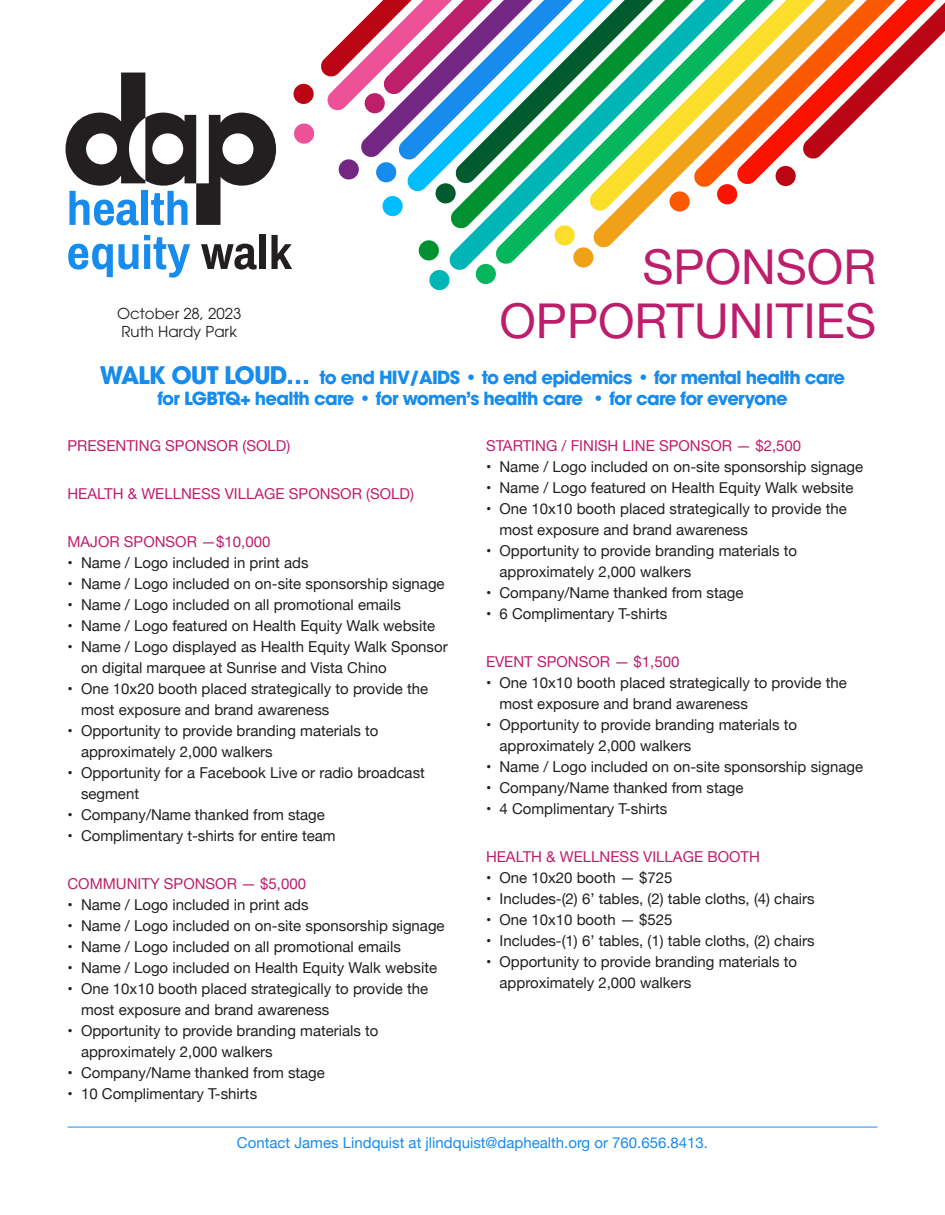
<style>
.page{position:relative;width:945px;height:1215px;background:#fff}
.page>*{position:absolute;margin:0;border:0;box-sizing:border-box;transform-origin:0 0}
.t1{font:48px/54px "Helvetica Neue";color:#bd1e6c;text-align:right}
.t2{font:700 47.1px "Archivo Narrow";color:#178ced;scale:1.09 1}
.t3{font:700 18px/21.8px "ITC Avant Garde Pro";letter-spacing:-.04em;color:#178ced;text-align:center}
.t4{font:15px/21px "Helvetica Neue";color:#231f20}
.t5{font:15px "Helvetica Neue";color:#bd1e6c}
.t6{font:15px "Helvetica Neue";color:#188bec}
.t7{font:15px/18px "ITC Avant Garde Pro";color:#231f20}
.s1{color:#231f20}
.s2{font-size:24px}
</style>
<div class="page">
<hr style="left:68px;top:1127px;width:810px;height:1px;background:#188bec">
<svg style="left:66px;top:73px;width:210px;height:152px"></svg>
<div style="left:293px;top:84px;width:21px;height:20px;background:#ba0514;border-radius:50%"></div>
<div style="left:294px;top:123px;width:20px;height:21px;background:#ed5299;border-radius:50%"></div>
<svg style="left:321px;top:23px;width:76px;height:160px"></svg>
<svg style="left:360px;top:0;width:38px;height:158px"></svg>
<div style="left:339px;top:159px;width:20px;height:21px;background:#732682;border-radius:50%"></div>
<div style="left:376px;top:162px;width:20px;height:20px;background:#178ced;border-radius:50%"></div>
<svg style="left:398px;top:0;width:9px;height:160px"></svg>
<div style="left:382px;top:196px;width:21px;height:20px;background:#00bdff;border-radius:50%"></div>
<svg style="left:407px;top:0;width:42px;height:191px"></svg>
<div style="left:435px;top:183px;width:21px;height:21px;background:#005c2e;border-radius:50%"></div>
<div style="left:419px;top:240px;width:20px;height:21px;background:#009130;border-radius:50%"></div>
<div style="left:429px;top:270px;width:21px;height:20px;background:#00b5b5;border-radius:50%"></div>
<svg style="left:449px;top:0;width:47px;height:271px"></svg>
<div style="left:476px;top:264px;width:20px;height:20px;background:#05b65c;border-radius:50%"></div>
<svg style="left:495px;top:0;width:94px;height:265px"></svg>
<div style="left:573px;top:247px;width:21px;height:21px;background:#f0a117;border-radius:50%"></div>
<svg style="left:593px;top:212px;width:50px;height:36px"></svg>
<div style="left:554px;top:225px;width:21px;height:21px;background:#fade29;border-radius:50%"></div>
<svg style="left:589px;top:0;width:149px;height:212px"></svg>
<div style="left:669px;top:191px;width:21px;height:21px;background:#fa5900;border-radius:50%"></div>
<svg style="left:693px;top:0;width:252px;height:188px"></svg>
<p class="t2" style="left:67px;top:175px;width:115px">health</p>
<p class="t2" style="left:67px;top:220px;width:208px">equity <span class="s1">walk</span></p>
<p class="t7" style="left:117px;top:305px;width:126px">October 28, 2023<br>Ruth Hardy Park</p>
<p class="t1" style="left:499px;top:242px;width:378px">SPONSOR<br>OPPORTUNITIES</p>
<p class="t3" style="left:100px;top:366px;width:747px"><span class="s2">WALK OUT LOUD…</span> to end HIV/AIDS • to end epidemics • for mental health care for LGBTQ+ health care • for women’s health care • for care for everyone</p>
<p class="t5" style="left:68px;top:435px;width:224px">PRESENTING SPONSOR (SOLD)</p>
<p class="t5" style="left:68px;top:483px;width:348px">HEALTH &amp; WELLNESS VILLAGE SPONSOR (SOLD)</p>
<p class="t5" style="left:68px;top:531px;width:204px">MAJOR SPONSOR —$10,000</p>
<p class="t4" style="left:68px;top:553px;width:243px">• Name / Logo included in print ads</p>
<p class="t4" style="left:68px;top:574px;width:379px">• Name / Logo included on on-site sponsorship signage</p>
<p class="t4" style="left:68px;top:595px;width:335px">• Name / Logo included on all promotional emails</p>
<p class="t4" style="left:68px;top:616px;width:369px">• Name / Logo featured on Health Equity Walk website</p>
<p class="t4" style="left:81px;top:637px;width:368px;text-indent:-14px">• Name / Logo displayed as Health Equity Walk Sponsor on digital marquee at Sunrise and Vista Chino</p>
<p class="t4" style="left:81px;top:679px;width:349px;text-indent:-14px">• One 10x20 booth placed strategically to provide the most exposure and brand awareness</p>
<p class="t4" style="left:81px;top:721px;width:299px;text-indent:-14px">• Opportunity to provide branding materials to approximately 2,000 walkers</p>
<p class="t4" style="left:81px;top:763px;width:345px;text-indent:-14px">• Opportunity for a Facebook Live or radio broadcast segment</p>
<p class="t4" style="left:68px;top:805px;width:259px">• Company/Name thanked from stage</p>
<p class="t4" style="left:68px;top:826px;width:270px">• Complimentary t-shirts for entire team</p>
<p class="t5" style="left:68px;top:873px;width:240px">COMMUNITY SPONSOR — $5,000</p>
<p class="t4" style="left:68px;top:895px;width:243px">• Name / Logo included in print ads</p>
<p class="t4" style="left:68px;top:916px;width:379px">• Name / Logo included on on-site sponsorship signage</p>
<p class="t4" style="left:68px;top:937px;width:335px">• Name / Logo included on all promotional emails</p>
<p class="t4" style="left:68px;top:958px;width:371px">• Name / Logo included on Health Equity Walk website</p>
<p class="t4" style="left:81px;top:979px;width:349px;text-indent:-14px">• One 10x10 booth placed strategically to provide the most exposure and brand awareness</p>
<p class="t4" style="left:81px;top:1021px;width:299px;text-indent:-14px">• Opportunity to provide branding materials to approximately 2,000 walkers</p>
<p class="t4" style="left:68px;top:1063px;width:259px">• Company/Name thanked from stage</p>
<p class="t4" style="left:68px;top:1084px;width:191px">• 10 Complimentary T-shirts</p>
<p class="t5" style="left:486px;top:435px;width:317px">STARTING / FINISH LINE SPONSOR — $2,500</p>
<p class="t4" style="left:486px;top:457px;width:379px">• Name / Logo included on on-site sponsorship signage</p>
<p class="t4" style="left:486px;top:478px;width:369px">• Name / Logo featured on Health Equity Walk website</p>
<p class="t4" style="left:500px;top:499px;width:349px;text-indent:-14px">• One 10x10 booth placed strategically to provide the most exposure and brand awareness</p>
<p class="t4" style="left:500px;top:541px;width:299px;text-indent:-14px">• Opportunity to provide branding materials to approximately 2,000 walkers</p>
<p class="t4" style="left:486px;top:583px;width:259px">• Company/Name thanked from stage</p>
<p class="t4" style="left:486px;top:604px;width:183px">• 6 Complimentary T-shirts</p>
<p class="t5" style="left:486px;top:651px;width:195px">EVENT SPONSOR — $1,500</p>
<p class="t4" style="left:500px;top:673px;width:349px;text-indent:-14px">• One 10x10 booth placed strategically to provide the most exposure and brand awareness</p>
<p class="t4" style="left:500px;top:715px;width:299px;text-indent:-14px">• Opportunity to provide branding materials to approximately 2,000 walkers</p>
<p class="t4" style="left:486px;top:757px;width:379px">• Name / Logo included on on-site sponsorship signage</p>
<p class="t4" style="left:486px;top:778px;width:259px">• Company/Name thanked from stage</p>
<p class="t4" style="left:486px;top:799px;width:183px">• 4 Complimentary T-shirts</p>
<p class="t5" style="left:486px;top:846px;width:275px">HEALTH &amp; WELLNESS VILLAGE BOOTH</p>
<p class="t4" style="left:486px;top:868px;width:188px">• One 10x20 booth — $725</p>
<p class="t4" style="left:486px;top:889px;width:330px">• Includes-(2) 6’ tables, (2) table cloths, (4) chairs</p>
<p class="t4" style="left:486px;top:910px;width:188px">• One 10x10 booth — $525</p>
<p class="t4" style="left:486px;top:931px;width:330px">• Includes-(1) 6’ tables, (1) table cloths, (2) chairs</p>
<p class="t4" style="left:500px;top:952px;width:299px;text-indent:-14px">• Opportunity to provide branding materials to approximately 2,000 walkers</p>
<p class="t6" style="left:237px;top:1131px;width:473px">Contact James Lindquist at jlindquist@daphealth.org or 760.656.8413.</p>
</div>
